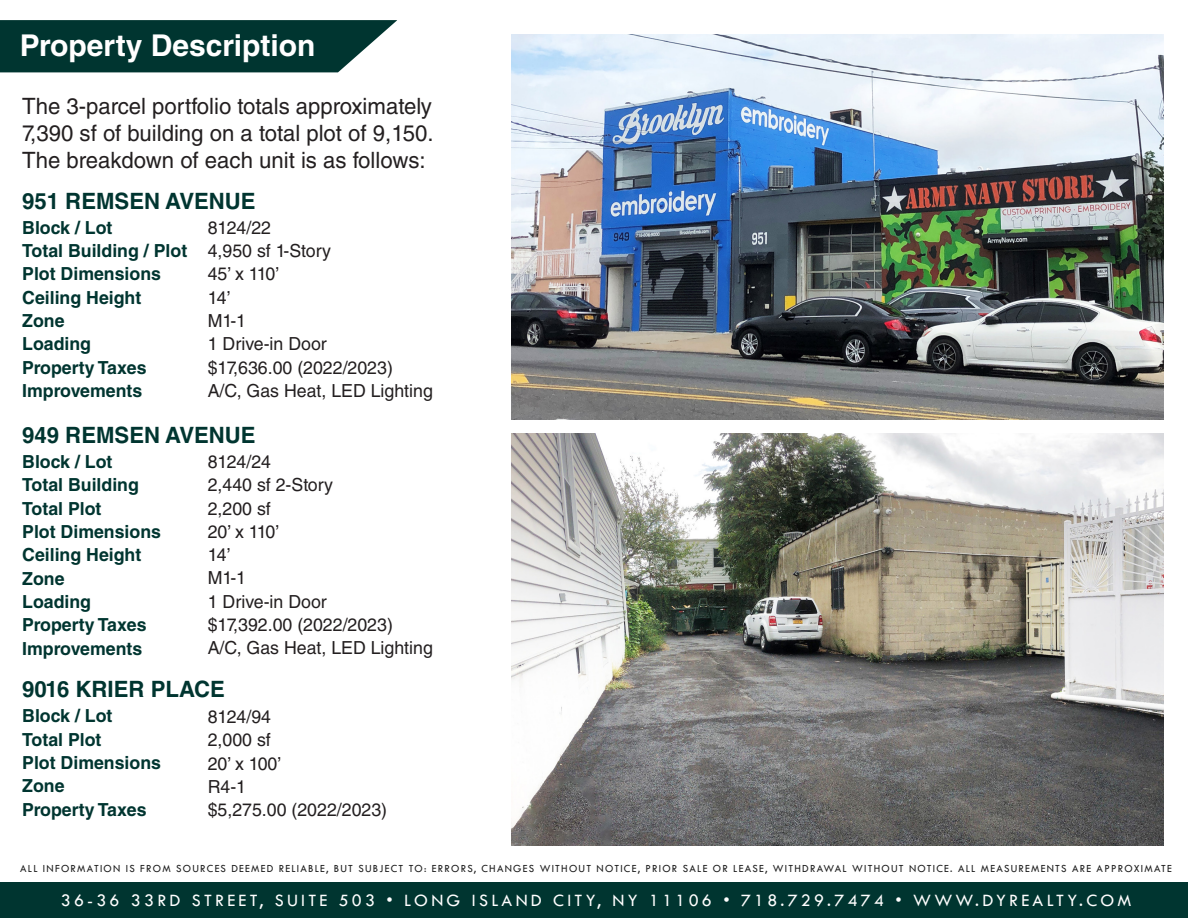
<style>
.page{position:relative;width:1188px;height:918px;background:#fff}
.page>*{position:absolute;margin:0;border:0;box-sizing:border-box;transform-origin:0 0}
.t1{font:700 30px "Helvetica LT Std";color:#fff}
.t2{font:22.5px "Helvetica LT Std";color:#231f20}
.t3{font:700 22.5px "Helvetica LT Std";color:#003530}
.t4{font:18px "Helvetica LT Std";color:#231f20}
.t5{font:700 18px "Helvetica LT Std";color:#003530}
.t6{font:18px "Tw Cen";letter-spacing:.18em;color:#fff}
.t7{font:11.25px "Tw Cen";letter-spacing:.115em;color:#1b1b1b;scale:.96 1}
</style>
<div class="page">
<div style="left:0;top:882px;width:1188px;height:36px;background:#003530"></div>
<svg style="left:0;top:20px;width:397px;height:52px;background:#13443f"></svg>
<img style="left:511px;top:35px;width:652px;height:385px">
<img style="left:511px;top:434px;width:652px;height:412px">
<p class="t1" style="left:20px;top:28px;width:297px">Property Description</p>
<p class="t2" style="left:22px;top:93px;width:411px">The 3-parcel portfolio totals approximately</p>
<p class="t2" style="left:22px;top:120px;width:413px">7,390 sf of building on a total plot of 9,150.</p>
<p class="t2" style="left:22px;top:147px;width:405px">The breakdown of each unit is as follows:</p>
<p class="t3" style="left:22px;top:187px;width:235px">951 REMSEN AVENUE</p>
<p class="t5" style="left:22px;top:216px;width:92px">Block / Lot</p>
<p class="t5" style="left:22px;top:240px;width:167px">Total Building / Plot</p>
<p class="t5" style="left:22px;top:263px;width:140px">Plot Dimensions</p>
<p class="t5" style="left:22px;top:286px;width:121px">Ceiling Height</p>
<p class="t5" style="left:22px;top:310px;width:44px">Zone</p>
<p class="t5" style="left:22px;top:333px;width:70px">Loading</p>
<p class="t5" style="left:22px;top:356px;width:126px">Property Taxes</p>
<p class="t5" style="left:22px;top:380px;width:122px">Improvements</p>
<p class="t4" style="left:208px;top:217px;width:65px">8124/22</p>
<p class="t4" style="left:208px;top:240px;width:125px">4,950 sf 1-Story</p>
<p class="t4" style="left:208px;top:264px;width:73px">45’ x 110’</p>
<p class="t4" style="left:208px;top:287px;width:24px">14’</p>
<p class="t4" style="left:208px;top:310px;width:40px">M1-1</p>
<p class="t4" style="left:208px;top:334px;width:121px">1 Drive-in Door</p>
<p class="t4" style="left:208px;top:357px;width:187px">$17,636.00 (2022/2023)</p>
<p class="t4" style="left:208px;top:380px;width:227px">A/C, Gas Heat, LED Lighting</p>
<p class="t3" style="left:22px;top:422px;width:235px">949 REMSEN AVENUE</p>
<p class="t5" style="left:22px;top:451px;width:92px">Block / Lot</p>
<p class="t5" style="left:22px;top:474px;width:118px">Total Building</p>
<p class="t5" style="left:22px;top:497px;width:81px">Total Plot</p>
<p class="t5" style="left:22px;top:521px;width:140px">Plot Dimensions</p>
<p class="t5" style="left:22px;top:544px;width:121px">Ceiling Height</p>
<p class="t5" style="left:22px;top:567px;width:44px">Zone</p>
<p class="t5" style="left:22px;top:591px;width:70px">Loading</p>
<p class="t5" style="left:22px;top:614px;width:126px">Property Taxes</p>
<p class="t5" style="left:22px;top:637px;width:122px">Improvements</p>
<p class="t4" style="left:208px;top:451px;width:65px">8124/24</p>
<p class="t4" style="left:208px;top:475px;width:127px">2,440 sf 2-Story</p>
<p class="t4" style="left:208px;top:498px;width:65px">2,200 sf</p>
<p class="t4" style="left:208px;top:521px;width:73px">20’ x 110’</p>
<p class="t4" style="left:208px;top:544px;width:24px">14’</p>
<p class="t4" style="left:208px;top:568px;width:40px">M1-1</p>
<p class="t4" style="left:208px;top:591px;width:121px">1 Drive-in Door</p>
<p class="t4" style="left:208px;top:614px;width:187px">$17,392.00 (2022/2023)</p>
<p class="t4" style="left:208px;top:638px;width:227px">A/C, Gas Heat, LED Lighting</p>
<p class="t3" style="left:22px;top:675px;width:204px">9016 KRIER PLACE</p>
<p class="t5" style="left:22px;top:705px;width:92px">Block / Lot</p>
<p class="t5" style="left:22px;top:728px;width:81px">Total Plot</p>
<p class="t5" style="left:22px;top:752px;width:140px">Plot Dimensions</p>
<p class="t5" style="left:22px;top:775px;width:44px">Zone</p>
<p class="t5" style="left:22px;top:798px;width:126px">Property Taxes</p>
<p class="t4" style="left:208px;top:706px;width:65px">8124/94</p>
<p class="t4" style="left:208px;top:730px;width:65px">2,000 sf</p>
<p class="t4" style="left:208px;top:753px;width:75px">20’ x 100’</p>
<p class="t4" style="left:208px;top:776px;width:40px">R4-1</p>
<p class="t4" style="left:208px;top:800px;width:181px">$5,275.00 (2022/2023)</p>
<p class="t7" style="left:20px;top:862px;width:1201px">ALL INFORMATION IS FROM SOURCES DEEMED RELIABLE, BUT SUBJECT TO: ERRORS, CHANGES WITHOUT NOTICE, PRIOR SALE OR LEASE, WITHDRAWAL WITHOUT NOTICE. ALL MEASUREMENTS ARE APPROXIMATE</p>
<p class="t6" style="left:61px;top:890px;width:1072px">36-36 33RD STREET, SUITE 503 • LONG ISLAND CITY, NY 11106 • 718.729.7474 • WWW.DYREALTY.COM</p>
</div>
